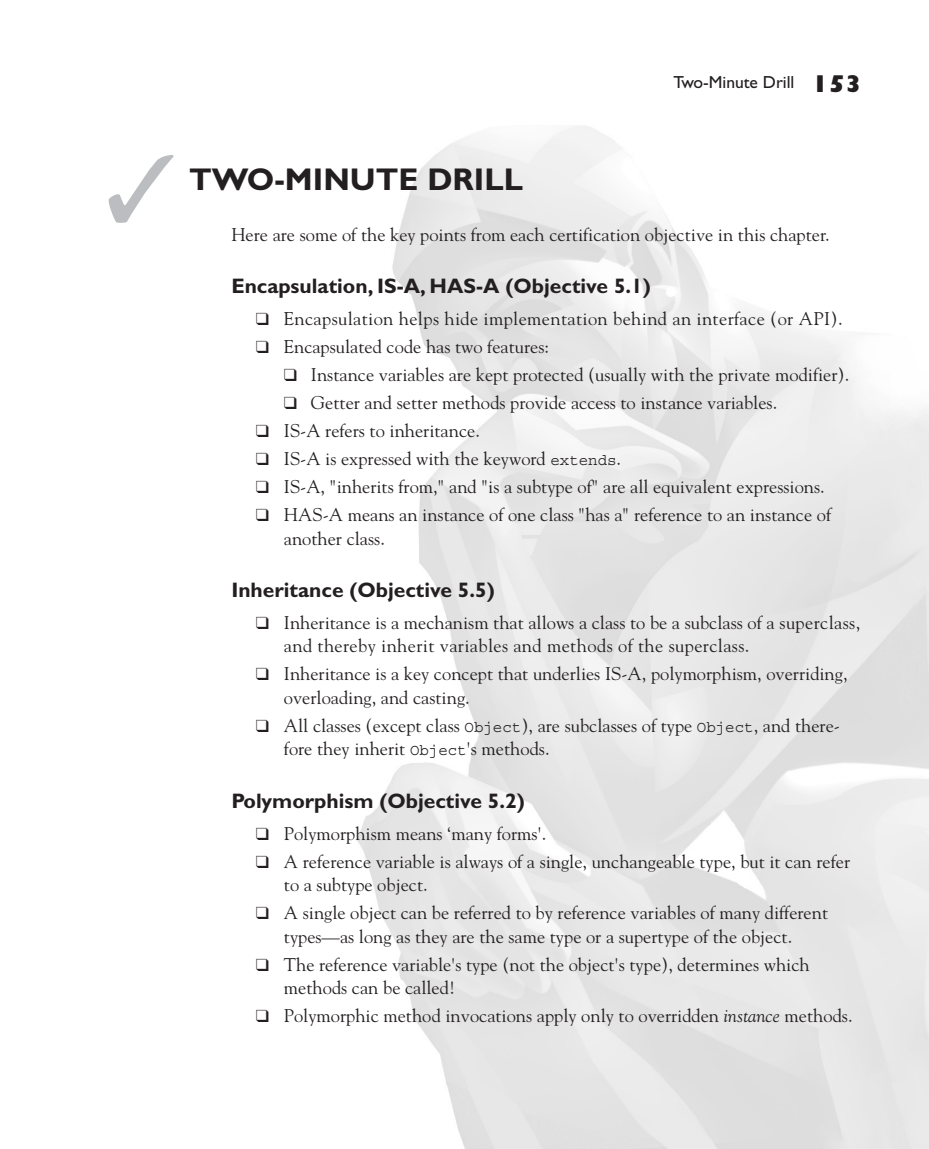
<style>
.page{position:relative;width:929px;height:1149px;background:#fff}
.page>*{position:absolute;margin:0;border:0;box-sizing:border-box;transform-origin:0 0}
.t1{font:700 31.5px "Gill Sans";color:#231f20}
.t2{font:700 21px "Gill Sans";color:#231f20}
.t3{font:18.38px/23.6px "Goudy";color:#231f20}
.t4{font:18.38px/23.6px "Goudy";letter-spacing:.02em;color:#231f20}
.t5{font:17.5px "Gill Sans";color:#231f20}
.s1{font-weight:800;font-size:24.5px}
.s2{font-family:"Courier";font-size:15.75px}
.s3{font-style:italic}
</style>
<div class="page">
<p class="t5" style="left:673px;top:72px;width:190px">Two-Minute Drill <span class="s1">153</span></p>
<h1 class="t1" style="left:189px;top:161px;width:335px">TWO-MINUTE DRILL</h1>
<p class="t3" style="left:231px;top:222px;width:600px">Here are some of the key points from each certification objective in this chapter.</p>
<p class="t2" style="left:231px;top:274px;width:421px">Encapsulation, IS-A, HAS-A (Objective 5.1)</p>
<p class="t4" style="left:256px;top:306px;width:588px">❑ Encapsulation helps hide implementation behind an interface (or API).</p>
<p class="t3" style="left:256px;top:334px;width:295px">❑ Encapsulated code has two features:</p>
<p class="t3" style="left:284px;top:362px;width:567px">❑ Instance variables are kept protected (usually with the private modifier).</p>
<p class="t3" style="left:284px;top:390px;width:495px">❑ Getter and setter methods provide access to instance variables.</p>
<p class="t3" style="left:256px;top:418px;width:225px">❑ IS-A refers to inheritance.</p>
<p class="t3" style="left:256px;top:446px;width:367px">❑ IS-A is expressed with the keyword <span class="s2">extends</span>.</p>
<p class="t3" style="left:256px;top:474px;width:570px">❑ IS-A, "inherits from," and "is a subtype of" are all equivalent expressions.</p>
<p class="t3" style="left:284px;top:502px;width:548px;text-indent:-28px">❑ HAS-A means an instance of one class "has a" reference to an instance of another class.</p>
<p class="t2" style="left:231px;top:577px;width:265px">Inheritance (Objective 5.5)</p>
<p class="t4" style="left:284px;top:610px;width:578px;text-indent:-28px">❑ Inheritance is a mechanism that allows a class to be a subclass of a superclass, and thereby inherit variables and methods of the superclass.</p>
<p class="t3" style="left:284px;top:661px;width:565px;text-indent:-28px">❑ Inheritance is a key concept that underlies IS-A, polymorphism, overriding, overloading, and casting.</p>
<p class="t3" style="left:284px;top:713px;width:557px;text-indent:-28px">❑ All classes (except class <span class="s2">Object</span>), are subclasses of type <span class="s2">Object</span>, and there&shy;fore they inherit <span class="s2">Object</span>'s methods.</p>
<p class="t2" style="left:231px;top:788px;width:295px">Polymorphism (Objective 5.2)</p>
<p class="t3" style="left:256px;top:821px;width:292px">❑ Polymorphism means ‘many forms'.</p>
<p class="t3" style="left:284px;top:849px;width:567px;text-indent:-28px">❑ A reference variable is always of a single, unchangeable type, but it can refer to a subtype object.</p>
<p class="t3" style="left:256px;top:900px;width:573px;text-align:center">❑ A single object can be referred to by reference variables of many different types-—as long as they are the same type or a supertype of the object.</p>
<p class="t3" style="left:284px;top:952px;width:527px;text-indent:-28px">❑ The reference variable's type (not the object's type), determines which methods can be called!</p>
<p class="t3" style="left:256px;top:1003px;width:598px">❑ Polymorphic method invocations apply only to overridden <span class="s3">instance</span> methods.</p>
</div>
